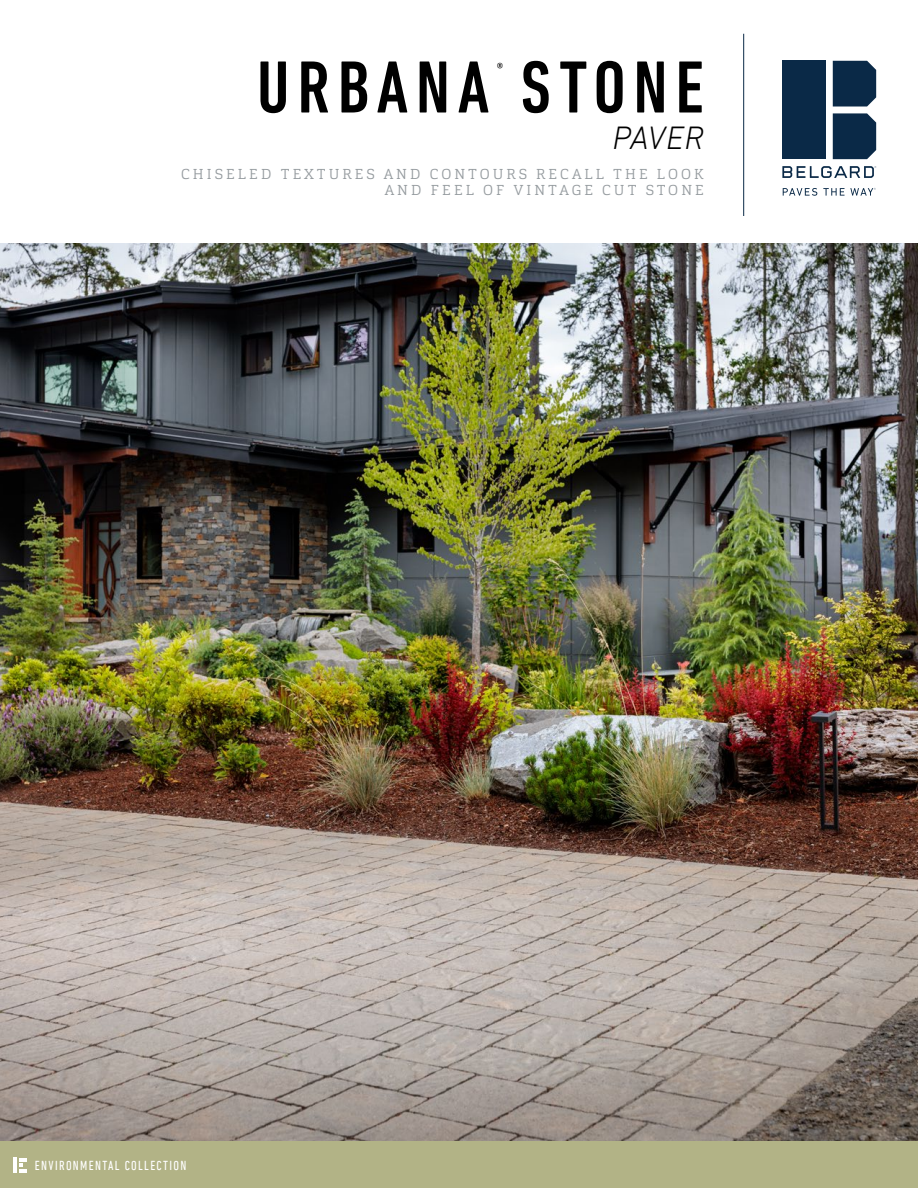
<style>
.page{position:relative;width:918px;height:1188px;background:#fff}
.page>*{position:absolute;margin:0;border:0;box-sizing:border-box;transform-origin:0 0}
.t1{font:500 condensed 75px "DIN Next LT Pro";letter-spacing:.1em;color:#000}
.t2{font:italic 300 33px "DIN Next LT Pro";letter-spacing:-.005em;color:#000}
.t3{font:500 condensed 14.85px "DIN Next LT Pro";color:#000}
.t4{font:300 14.25px/16.5px "Cargan";letter-spacing:.215em;color:#959b9f;text-align:right}
.t5{font:condensed 13.35px "DIN Next LT Pro";letter-spacing:.1em;color:#fff}
</style>
<div class="page">
<hr style="left:743px;top:34px;width:1px;height:182px;background:#0a2947">
<div style="left:833px;top:61px;width:43px;height:46px;background:#0a2947"></div>
<div style="left:833px;top:113px;width:43px;height:46px;background:#0a2947"></div>
<div style="left:782px;top:61px;width:44px;height:98px;background:#0a2947"></div>
<svg style="left:782px;top:166px;width:94px;height:12px"></svg>
<svg style="left:783px;top:188px;width:34px;height:8px"></svg>
<svg style="left:823px;top:188px;width:53px;height:8px"></svg>
<div style="left:0;top:1141px;width:918px;height:47px;background:#b2b386"></div>
<svg style="left:19px;top:1158px;width:8px;height:15px"></svg>
<hr style="left:14px;top:1158px;width:3px;height:15px;background:#fff">
<img style="left:0;top:243px;width:918px;height:898px">
<h1 class="t1" style="left:257px;top:45px;width:449px">URBANA STONE</h1>
<p class="t3" style="left:497px;top:59px;width:8px">®</p>
<h2 class="t2" style="left:612px;top:118px;width:93px">PAVER</h2>
<p class="t4" style="left:181px;top:165px;width:524px">CHISELED TEXTURES AND CONTOURS RECALL THE LOOK<br>AND FEEL OF VINTAGE CUT STONE</p>
<p class="t5" style="left:35px;top:1158px;width:153px">ENVIRONMENTAL COLLECTION</p>
</div>
